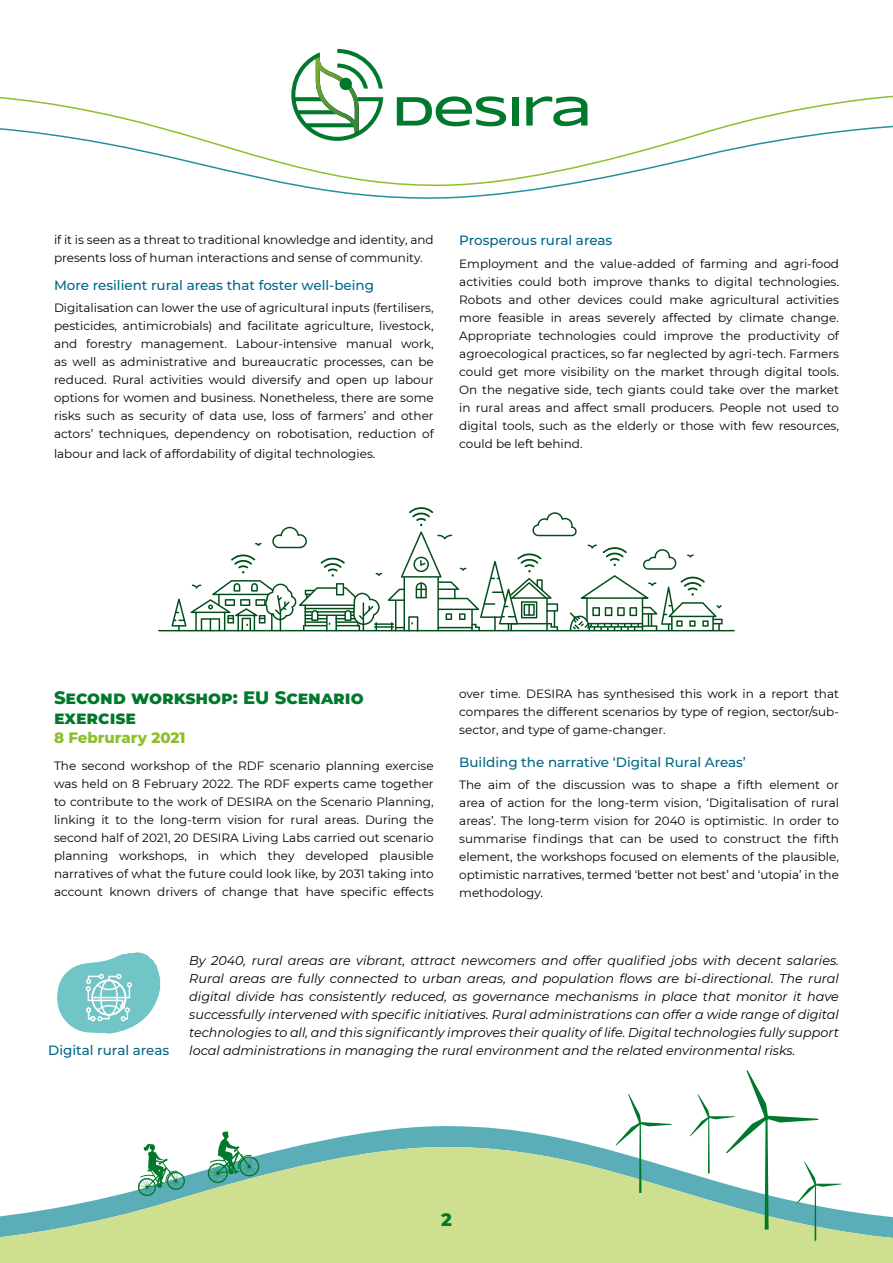
<style>
.page{position:relative;width:893px;height:1263px;background:#fff}
.page>*{position:absolute;margin:0;border:0;box-sizing:border-box;transform-origin:0 0}
.titulo_presentation{font:800 18px/19.5px "Montserrat";color:#00792c}
.titulos_green_bold{font:800 18px "Montserrat";color:#00792c}
.Estilo_de_párrafo_2{font:800 15px "Montserrat";color:#8ebf2d}
.titulo_del_speaker{font:500 13.5px "Montserrat";color:#068}
.numeraditos{font:italic 12.75px/18px "Montserrat";color:#000;text-align:justify}
.t1{font:12px/18px "Montserrat";color:#000;text-align:justify}
</style>
<div class="page">
<svg style="left:0;top:95px;width:893px;height:30px"></svg>
<svg style="left:0;top:125px;width:893px;height:74px"></svg>
<svg style="left:397px;top:96px;width:109px;height:30px"></svg>
<div style="left:512px;top:97px;width:6px;height:29px;background:#00792c"></div>
<svg style="left:526px;top:96px;width:61px;height:30px"></svg>
<svg style="left:291px;top:49px;width:92px;height:92px"></svg>
<svg style="left:302px;top:1126px;width:314px;height:19px;fill:#5badb8"></svg>
<div style="left:0;top:1241px;width:893px;height:22px;background:#cfdf90"></div>
<svg style="left:0;top:1145px;width:893px;height:96px;fill:#cfdf90"></svg>
<svg style="left:272px;top:527px;width:35px;height:21px"></svg>
<hr style="left:158px;top:630px;width:577px;height:1px;background:#004d1a">
<svg style="left:255px;top:543px;width:7px;height:3px"></svg>
<hr style="left:374px;top:623px;width:20px;height:2px;background:#004d1a">
<hr style="left:374px;top:626px;width:20px;height:2px;background:#004d1a">
<svg style="left:171px;top:554px;width:211px;height:76px"></svg>
<svg style="left:388px;top:507px;width:335px;height:123px"></svg>
<svg style="left:57px;top:952px;width:103px;height:81px"></svg>
<div style="left:92px;top:980px;width:34px;height:35px;border:2px solid #fff;border-radius:50%"></div>
<svg style="left:138px;top:1144px;width:47px;height:52px"></svg>
<svg style="left:207px;top:1131px;width:52px;height:52px"></svg>
<svg style="left:690px;top:1070px;width:151px;height:171px"></svg>
<svg style="left:616px;top:1094px;width:56px;height:99px"></svg>
<p class="t1" style="left:54px;top:230px;width:381px">if it is seen as a threat to traditional knowledge and identity, and presents loss of human interactions and sense of community.</p>
<p class="titulo_del_speaker" style="left:54px;top:276px;width:322px">More resilient rural areas that foster well-being</p>
<p class="t1" style="left:54px;top:298px;width:381px">Digitalisation can lower the use of agricultural inputs (fertilisers, pesticides, antimicrobials) and facilitate agriculture, livestock, and forestry management. Labour-intensive manual work, as well as administrative and bureaucratic processes, can be reduced. Rural activities would diversify and open up labour options for women and business. Nonetheless, there are some risks such as security of data use, loss of farmers’ and other actors’ techniques, dependency on robotisation, reduction of</p>
<p class="t1" style="left:54px;top:444px;width:323px">labour and lack of affordability of digital technologies.</p>
<p class="titulo_del_speaker" style="left:459px;top:231px;width:155px">Prosperous rural areas</p>
<p class="t1" style="left:459px;top:254px;width:381px">Employment and the value-added of farming and agri-food activities could both improve thanks to digital technologies.<br>Robots and other devices could make agricultural activities more feasible in areas severely affected by climate change.<br>Appropriate technologies could improve the productivity of agroecological practices, so far neglected by agri-tech. Farmers could get more visibility on the market through digital tools.<br>On the negative side, tech giants could take over the market in rural areas and affect small producers. People not used to digital tools, such as the elderly or those with few resources, could be left behind.</p>
<p class="titulo_presentation" style="left:54px;top:687px;width:311px">Second workshop: EU Scenario exercise</p>
<p class="Estilo_de_párrafo_2" style="left:54px;top:727px;width:133px">8 Februrary 2021</p>
<p class="t1" style="left:54px;top:756px;width:381px">The second workshop of the RDF scenario planning exercise was held on 8 February 2022. The RDF experts came together to contribute to the work of DESIRA on the Scenario Planning, linking it to the long-term vision for rural areas. During the second half of 2021, 20 DESIRA Living Labs carried out scenario planning workshops, in which they developed plausible narratives of what the future could look like, by 2031 taking into account known drivers of change that have specific effects</p>
<p class="t1" style="left:459px;top:685px;width:381px">over time. DESIRA has synthesised this work in a report that compares the different scenarios by type of region, sector/sub&shy;sector, and type of game-changer.</p>
<p class="titulo_del_speaker" style="left:459px;top:752px;width:288px">Building the narrative ‘Digital Rural Areas’</p>
<p class="t1" style="left:459px;top:775px;width:381px">The aim of the discussion was to shape a fifth element or area of action for the long-term vision, ‘Digitalisation of rural areas’. The long-term vision for 2040 is optimistic. In order to summarise findings that can be used to construct the fifth element, the workshops focused on elements of the plausible, optimistic narratives, termed ‘better not best’ and ‘utopia’ in the methodology.</p>
<p class="numeraditos" style="left:189px;top:951px;width:651px">By 2040, rural areas are vibrant, attract newcomers and offer qualified jobs with decent salaries.<br>Rural areas are fully connected to urban areas, and population flows are bi-directional. The rural digital divide has consistently reduced, as governance mechanisms in place that monitor it have successfully intervened with specific initiatives. Rural administrations can offer a wide range of digital technologies to all, and this significantly improves their quality of life. Digital technologies fully support</p>
<p class="titulo_del_speaker" style="left:48px;top:1040px;width:122px">Digital rural areas</p>
<p class="numeraditos" style="left:189px;top:1041px;width:608px">local administrations in managing the rural environment and the related environmental risks.</p>
<p class="titulos_green_bold" style="left:441px;top:1207px;width:12px">2</p>
</div>
